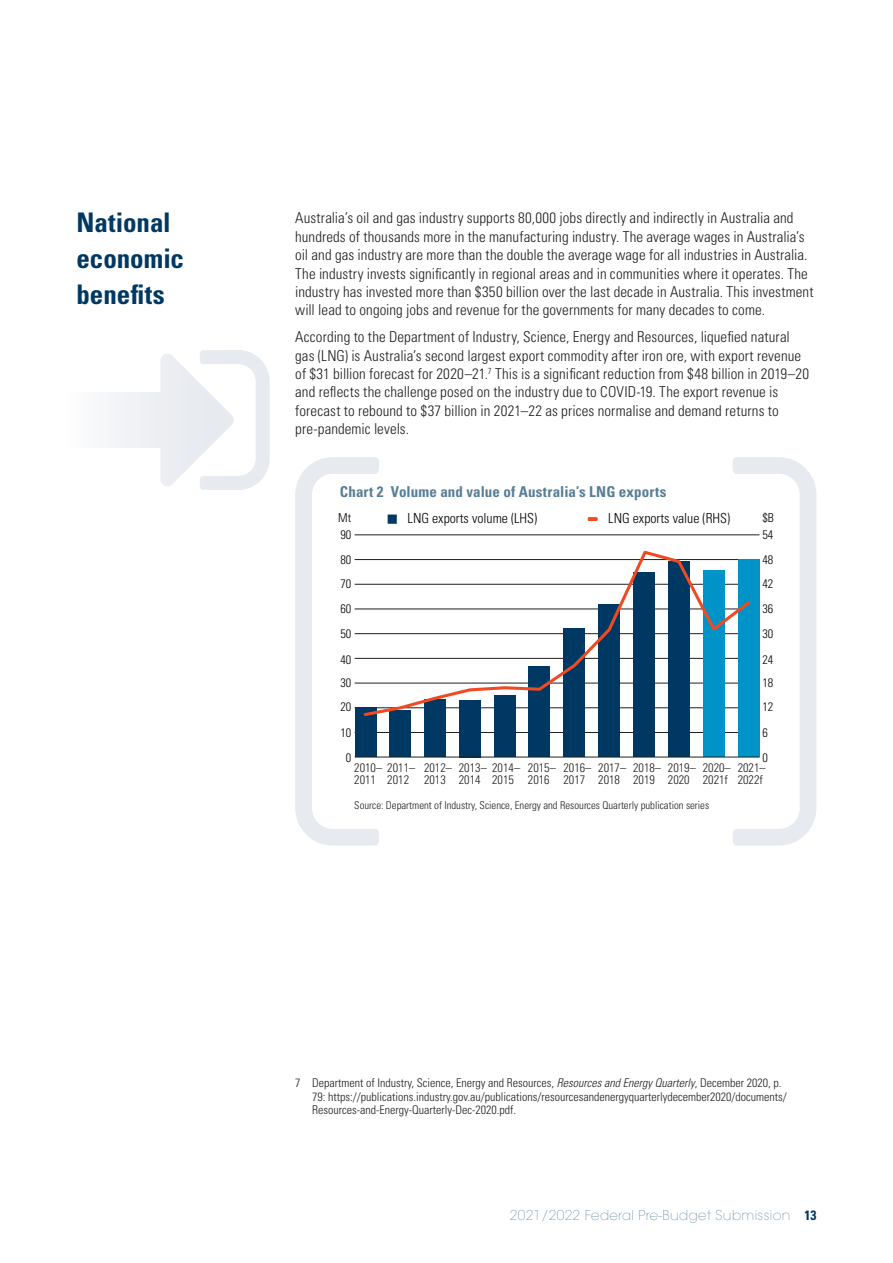
<style>
.page{position:relative;width:893px;height:1263px;background:#fff}
.page>*{position:absolute;margin:0;border:0;box-sizing:border-box;transform-origin:0 0}
.Intro_1_dark{font:700 condensed 27px/36px "Univers LT Std";color:#003864}
.Body{font:300 condensed 15px/18.3px "Univers LT Std";letter-spacing:.005em;color:#231f20}
.t1{font:700 condensed 15px "Univers LT Std";letter-spacing:.01em;color:#577e95}
.t2{font:300 condensed 13.8px "Univers LT Std";color:#050504}
.t3{font:200 13.5px "ITC Avant Garde Std";letter-spacing:.03em;color:#577e95}
.t4{font:300 condensed 12.3px/12.3px "Univers LT Std";color:#231f20}
.t5{font:300 condensed 12.3px/25.8px "Univers LT Std";color:#050504}
.Footnote{font:300 condensed 12px/13.5px "Univers LT Std";color:#231f20}
.t6{font:300 condensed 10.8px "Univers LT Std";color:#231f20}
.s1{font-style:italic}
.s2{font-family:"Univers LT Std";font-weight:700;font-stretch:condensed;color:#003864}
</style>
<div class="page">
<svg style="left:733px;top:457px;width:83px;height:389px"></svg>
<svg style="left:295px;top:457px;width:84px;height:389px"></svg>
<svg style="left:108px;top:350px;width:162px;height:140px"></svg>
<hr style="left:355px;top:732px;width:404px;height:1px;background:#211e1e">
<hr style="left:355px;top:707px;width:404px;height:1px;background:#211e1e">
<hr style="left:355px;top:683px;width:404px;height:1px;background:#211e1e">
<hr style="left:355px;top:658px;width:404px;height:1px;background:#211e1e">
<hr style="left:355px;top:633px;width:404px;height:1px;background:#211e1e">
<hr style="left:355px;top:609px;width:404px;height:1px;background:#211e1e">
<hr style="left:355px;top:584px;width:404px;height:1px;background:#211e1e">
<hr style="left:355px;top:559px;width:404px;height:1px;background:#211e1e">
<hr style="left:355px;top:535px;width:404px;height:1px;background:#211e1e">
<div style="left:355px;top:708px;width:21px;height:49px;background:#003864"></div>
<div style="left:389px;top:711px;width:22px;height:46px;background:#003864"></div>
<div style="left:424px;top:699px;width:22px;height:58px;background:#003864"></div>
<div style="left:459px;top:700px;width:22px;height:57px;background:#003864"></div>
<div style="left:494px;top:695px;width:21px;height:62px;background:#003864"></div>
<div style="left:529px;top:666px;width:21px;height:91px;background:#003864"></div>
<div style="left:563px;top:629px;width:22px;height:128px;background:#003864"></div>
<div style="left:598px;top:605px;width:22px;height:152px;background:#003864"></div>
<div style="left:633px;top:572px;width:22px;height:185px;background:#003864"></div>
<div style="left:668px;top:561px;width:22px;height:196px;background:#003864"></div>
<div style="left:703px;top:570px;width:22px;height:187px;background:#0093c8"></div>
<div style="left:738px;top:559px;width:21px;height:198px;background:#0093c8"></div>
<svg style="left:362px;top:549px;width:391px;height:169px"></svg>
<hr style="left:355px;top:757px;width:404px;height:1px;background:#211e1e">
<p class="Intro_1_dark" style="left:77px;top:204px;width:109px">National economic benefits</p>
<p class="Body" style="left:295px;top:209px;width:520px">Australia’s oil and gas industry supports 80,000 jobs directly and indirectly in Australia and hundreds of thousands more in the manufacturing industry. The average wages in Australia’s oil and gas industry are more than the double the average wage for all industries in Australia.<br>The industry invests significantly in regional areas and in communities where it operates. The industry has invested more than $350 billion over the last decade in Australia. This investment will lead to ongoing jobs and revenue for the governments for many decades to come.</p>
<p class="Body" style="left:295px;top:328px;width:515px">According to the Department of Industry, Science, Energy and Resources, liquefied natural gas (LNG) is Australia’s second largest export commodity after iron ore, with export revenue of $31 billion forecast for 2020–21.<sup>7</sup> This is a significant reduction from $48 billion in 2019–20 and reflects the challenge posed on the industry due to COVID-19. The export revenue is forecast to rebound to $37 billion in 2021–22 as prices normalise and demand returns to pre-pandemic levels.</p>
<p class="t1" style="left:340px;top:482px;width:328px">Chart 2 Volume and value of Australia’s LNG exports</p>
<p class="t5" style="left:338px;top:505px;width:14px">Mt</p>
<p class="t2" style="left:408px;top:510px;width:131px">LNG exports volume (LHS)</p>
<p class="t2" style="left:608px;top:510px;width:123px">LNG exports value (RHS)</p>
<p class="t5" style="left:762px;top:505px;width:13px">$B</p>
<p class="t5" style="left:340px;top:522px;width:12px">90</p>
<p class="t5" style="left:762px;top:522px;width:12px">54</p>
<p class="t5" style="left:340px;top:546px;width:12px">80</p>
<p class="t5" style="left:762px;top:546px;width:12px">48</p>
<p class="t5" style="left:340px;top:571px;width:12px">70</p>
<p class="t5" style="left:762px;top:571px;width:12px">42</p>
<p class="t5" style="left:340px;top:596px;width:12px">60</p>
<p class="t5" style="left:762px;top:596px;width:12px">36</p>
<p class="t5" style="left:340px;top:620px;width:12px">50<br>40</p>
<p class="t5" style="left:340px;top:671px;width:12px;line-height:23.9px">30<br>20</p>
<p class="t5" style="left:340px;top:720px;width:12px;line-height:25.2px;text-align:center">10<br>0</p>
<p class="t4" style="left:354px;top:761px;width:62px">2010– 2011–<br>2011</p>
<p class="t4" style="left:387px;top:773px;width:23px">2012</p>
<p class="t4" style="left:424px;top:761px;width:29px">2012–<br>2013</p>
<p class="t4" style="left:459px;top:761px;width:63px">2013– 2014–<br>2014</p>
<p class="t4" style="left:492px;top:773px;width:23px">2015</p>
<p class="t5" style="left:762px;top:620px;width:12px">30<br>24</p>
<p class="t5" style="left:762px;top:671px;width:12px;line-height:23.9px">18<br>12</p>
<p class="t5" style="left:762px;top:720px;width:7px;line-height:25.2px">6<br>0</p>
<p class="t4" style="left:528px;top:761px;width:29px">2015–<br>2016</p>
<p class="t4" style="left:563px;top:761px;width:29px">2016–<br>2017</p>
<p class="t4" style="left:598px;top:761px;width:29px">2017–<br>2018</p>
<p class="t4" style="left:633px;top:761px;width:29px">2018–<br>2019</p>
<p class="t4" style="left:668px;top:761px;width:29px">2019–<br>2020</p>
<p class="t4" style="left:703px;top:761px;width:29px">2020–<br>2021f</p>
<p class="t4" style="left:738px;top:761px;width:29px">2021–<br>2022f</p>
<p class="t6" style="left:354px;top:798px;width:356px">Source: Department of Industry, Science, Energy and Resources Quarterly publication series</p>
<p class="Footnote" style="left:312px;top:1076px;width:476px;text-indent:-17px">7 Department of Industry, Science, Energy and Resources, <span class="s1">Resources and Energy Quarterly</span>, December 2020, p.<br>79: https://publications.industry.gov.au/publications/resourcesandenergyquarterlydecember2020/documents/<br>Resources-and-Energy-Quarterly-Dec-2020.pdf.</p>
<p class="t3" style="left:510px;top:1208px;width:308px">2021/2022 Federal Pre-Budget Submission <span class="s2">13</span></p>
</div>
